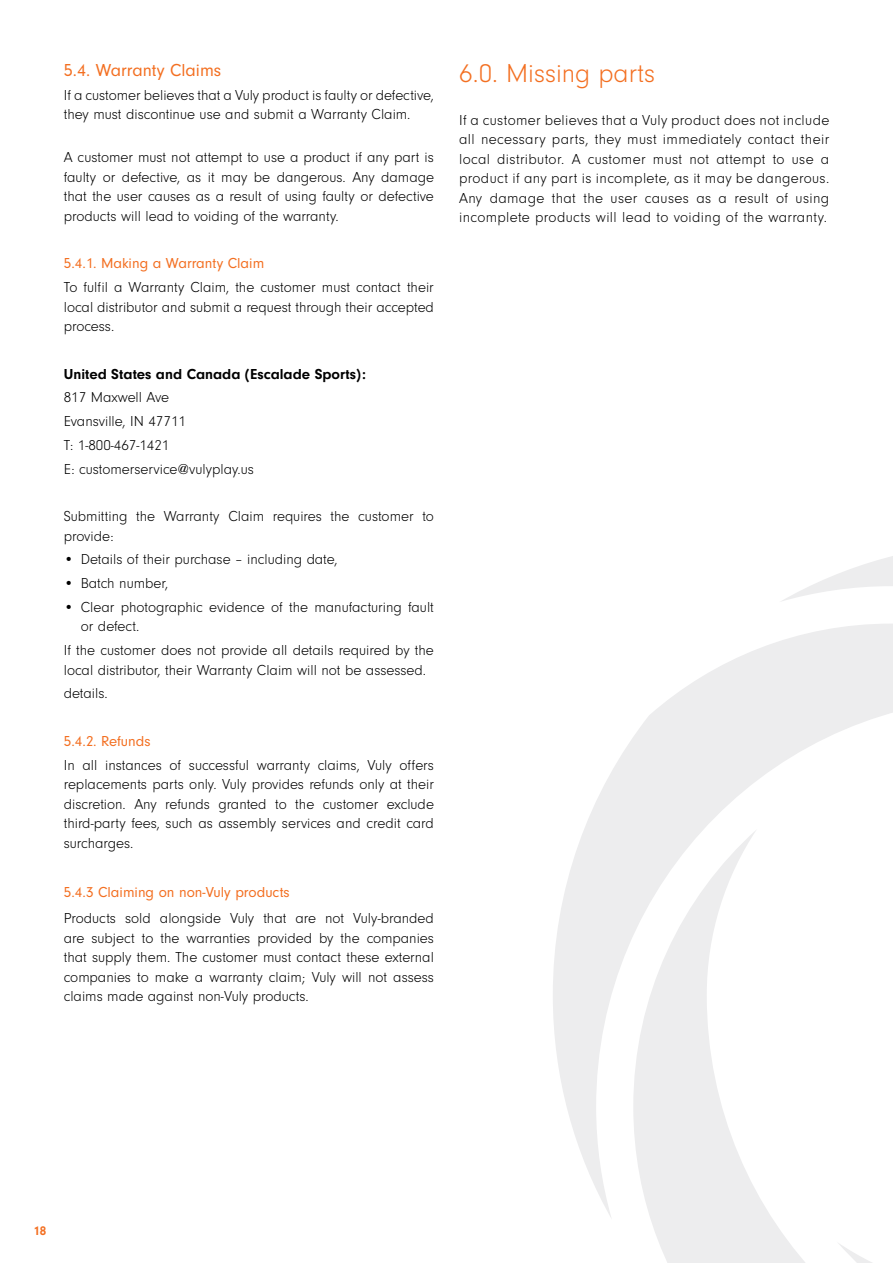
<style>
.page{position:relative;width:893px;height:1263px;background:#fff}
.page>*{position:absolute;margin:0;border:0;box-sizing:border-box;transform-origin:0 0}
.t1{font:300 27px "Neuzeit Gro";color:#f36f21}
.t2{font:18px "Neuzeit Gro";color:#f36f21}
.t3{font:300 15px/19.5px "Neuzeit Gro";color:#000}
.t4{font:15px "Neuzeit Gro";color:#f36f21}
.t5{font:700 15px "Neuzeit Gro";color:#000}
.t6{font:700 12.9px "Neuzeit Gro";color:#f36f21}
</style>
<div class="page">
<svg style="left:553px;top:556px;width:340px;height:707px"></svg>
<p class="t2" style="left:64px;top:60px;width:159px">5.4. Warranty Claims</p>
<p class="t3" style="left:64px;top:85px;width:372px">If a customer believes that a Vuly product is faulty or defective, they must discontinue use and submit a Warranty Claim.</p>
<p class="t3" style="left:64px;top:148px;width:372px;text-align:justify">A customer must not attempt to use a product if any part is faulty or defective, as it may be dangerous. Any damage that the user causes as a result of using faulty or defective products will lead to voiding of the warranty.</p>
<p class="t4" style="left:64px;top:255px;width:202px">5.4.1. Making a Warranty Claim</p>
<p class="t3" style="left:64px;top:278px;width:372px;text-align:justify">To fulfil a Warranty Claim, the customer must contact their local distributor and submit a request through their accepted process.</p>
<p class="t5" style="left:64px;top:365px;width:304px">United States and Canada (Escalade Sports):</p>
<p class="t3" style="left:64px;top:386px;width:192px;line-height:23.7px">817 Maxwell Ave<br>Evansville, IN 47711<br>T: 1-800-467-1421<br>E: customerservice@vulyplay.us</p>
<p class="t3" style="left:64px;top:507px;width:372px">Submitting the Warranty Claim requires the customer to provide:</p>
<p class="t3" style="left:64px;top:550px;width:275px">• Details of their purchase – including date,</p>
<p class="t3" style="left:64px;top:574px;width:106px">• Batch number,</p>
<p class="t3" style="left:81px;top:597px;width:355px;text-indent:-17px">• Clear photographic evidence of the manufacturing fault or defect.</p>
<p class="t3" style="left:64px;top:641px;width:372px">If the customer does not provide all details required by the local distributor, their Warranty Claim will not be assessed.</p>
<p class="t3" style="left:64px;top:684px;width:46px">details.</p>
<p class="t4" style="left:64px;top:733px;width:88px">5.4.2. Refunds</p>
<p class="t3" style="left:64px;top:755px;width:372px;text-align:justify">In all instances of successful warranty claims, Vuly offers replacements parts only. Vuly provides refunds only at their discretion. Any refunds granted to the customer exclude third-party fees, such as assembly services and credit card surcharges.</p>
<p class="t4" style="left:64px;top:884px;width:227px">5.4.3 Claiming on non-Vuly products</p>
<p class="t3" style="left:64px;top:909px;width:372px;text-align:justify">Products sold alongside Vuly that are not Vuly-branded are subject to the warranties provided by the companies that supply them. The customer must contact these external companies to make a warranty claim; Vuly will not assess claims made against non-Vuly products.</p>
<h1 class="t1" style="left:459px;top:59px;width:197px">6.0. Missing parts</h1>
<p class="t3" style="left:459px;top:110px;width:372px;text-align:justify">If a customer believes that a Vuly product does not include all necessary parts, they must immediately contact their local distributor. A customer must not attempt to use a product if any part is incomplete, as it may be dangerous.<br>Any damage that the user causes as a result of using incomplete products will lead to voiding of the warranty.</p>
<p class="t6" style="left:34px;top:1223px;width:14px">18</p>
</div>
